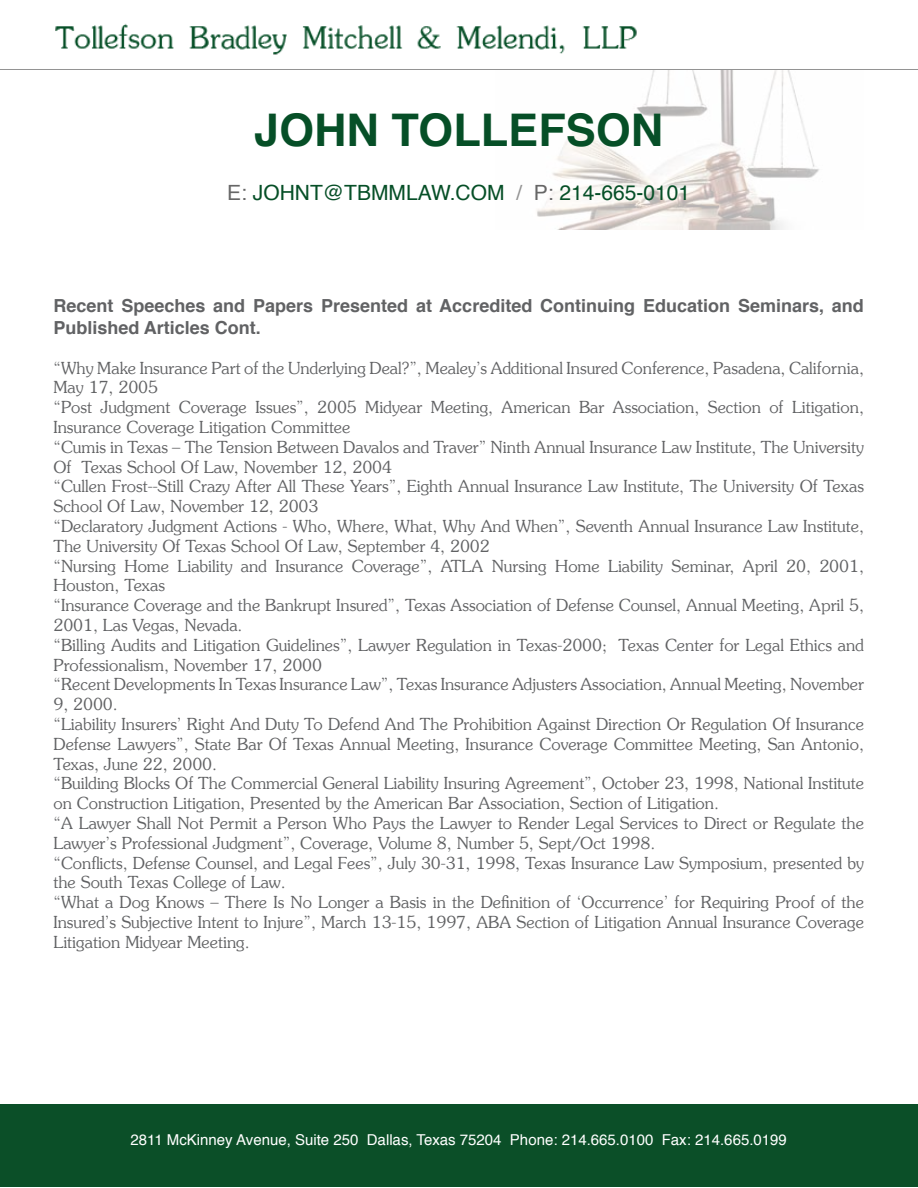
<style>
.page{position:relative;width:918px;height:1188px;background:#fff}
.page>*{position:absolute;margin:0;border:0;box-sizing:border-box;transform-origin:0 0}
.t1{font:700 45px "Helvetica";color:#064f27}
.t2{font:21px "Helvetica";color:#064f27}
.t3{font:700 18px/21.6px "Helvetica";color:#616264}
.t4{font:300 16.5px/19.8px "Souvenir Std";color:#616264}
.t5{font:15px "Helvetica";color:#fff}
.s1{color:#666}
.s2{color:#939393}
</style>
<div class="page">
<img style="left:537px;top:70px;width:282px;height:159px">
<div style="left:0;top:1105px;width:917px;height:82px;background:#0b4f28"></div>
<img style="left:55px;top:23px;width:600px;height:55px">
<hr style="left:0;top:69px;width:918px;height:1px;background:#939393">
<h1 class="t1" style="left:254px;top:93px;width:411px">JOHN TOLLEFSON</h1>
<p class="t2" style="left:227px;top:176px;width:464px"><span class="s1">E:</span> JOHNT@TBMMLAW.COM <span class="s2">/</span> <span class="s1">P:</span> 214-665-0101</p>
<p class="t3" style="left:53px;top:296px;width:812px">Recent Speeches and Papers Presented at Accredited Continuing Education Seminars, and<br>Published Articles Cont.</p>
<p class="t4" style="left:53px;top:358px;width:812px">“Why Make Insurance Part of the Underlying Deal?”, Mealey’s Additional Insured Conference, Pasadena, California, May 17, 2005<br>“Post Judgment Coverage Issues”, 2005 Midyear Meeting, American Bar Association, Section of Litigation, Insurance Coverage Litigation Committee<br>“Cumis in Texas – The Tension Between Davalos and Traver” Ninth Annual Insurance Law Institute, The University Of Texas School Of Law, November 12, 2004<br>“Cullen Frost--Still Crazy After All These Years”, Eighth Annual Insurance Law Institute, The University Of Texas School Of Law, November 12, 2003<br>“Declaratory Judgment Actions - Who, Where, What, Why And When”, Seventh Annual Insurance Law Institute, The University Of Texas School Of Law, September 4, 2002<br>“Nursing Home Liability and Insurance Coverage”, ATLA Nursing Home Liability Seminar, April 20, 2001, Houston, Texas<br>“Insurance Coverage and the Bankrupt Insured”, Texas Association of Defense Counsel, Annual Meeting, April 5, 2001, Las Vegas, Nevada.<br>“Billing Audits and Litigation Guidelines”, Lawyer Regulation in Texas-2000; Texas Center for Legal Ethics and Professionalism, November 17, 2000<br>“Recent Developments In Texas Insurance Law”, Texas Insurance Adjusters Association, Annual Meeting, November 9, 2000.<br>“Liability Insurers’ Right And Duty To Defend And The Prohibition Against Direction Or Regulation Of Insurance Defense Lawyers”, State Bar Of Texas Annual Meeting, Insurance Coverage Committee Meeting, San Antonio, Texas, June 22, 2000.<br>“Building Blocks Of The Commercial General Liability Insuring Agreement”, October 23, 1998, National Institute on Construction Litigation, Presented by the American Bar Association, Section of Litigation.<br>“A Lawyer Shall Not Permit a Person Who Pays the Lawyer to Render Legal Services to Direct or Regulate the Lawyer’s Professional Judgment”, Coverage, Volume 8, Number 5, Sept/Oct 1998.<br>“Conflicts, Defense Counsel, and Legal Fees”, July 30-31, 1998, Texas Insurance Law Symposium, presented by the South Texas College of Law.<br>“What a Dog Knows – There Is No Longer a Basis in the Definition of ‘Occurrence’ for Requiring Proof of the Insured’s Subjective Intent to Injure”, March 13-15, 1997, ABA Section of Litigation Annual Insurance Coverage Litigation Midyear Meeting.</p>
<p class="t5" style="left:131px;top:1128px;width:658px">2811 McKinney Avenue, Suite 250 Dallas, Texas 75204 Phone: 214.665.0100 Fax: 214.665.0199</p>
</div>
